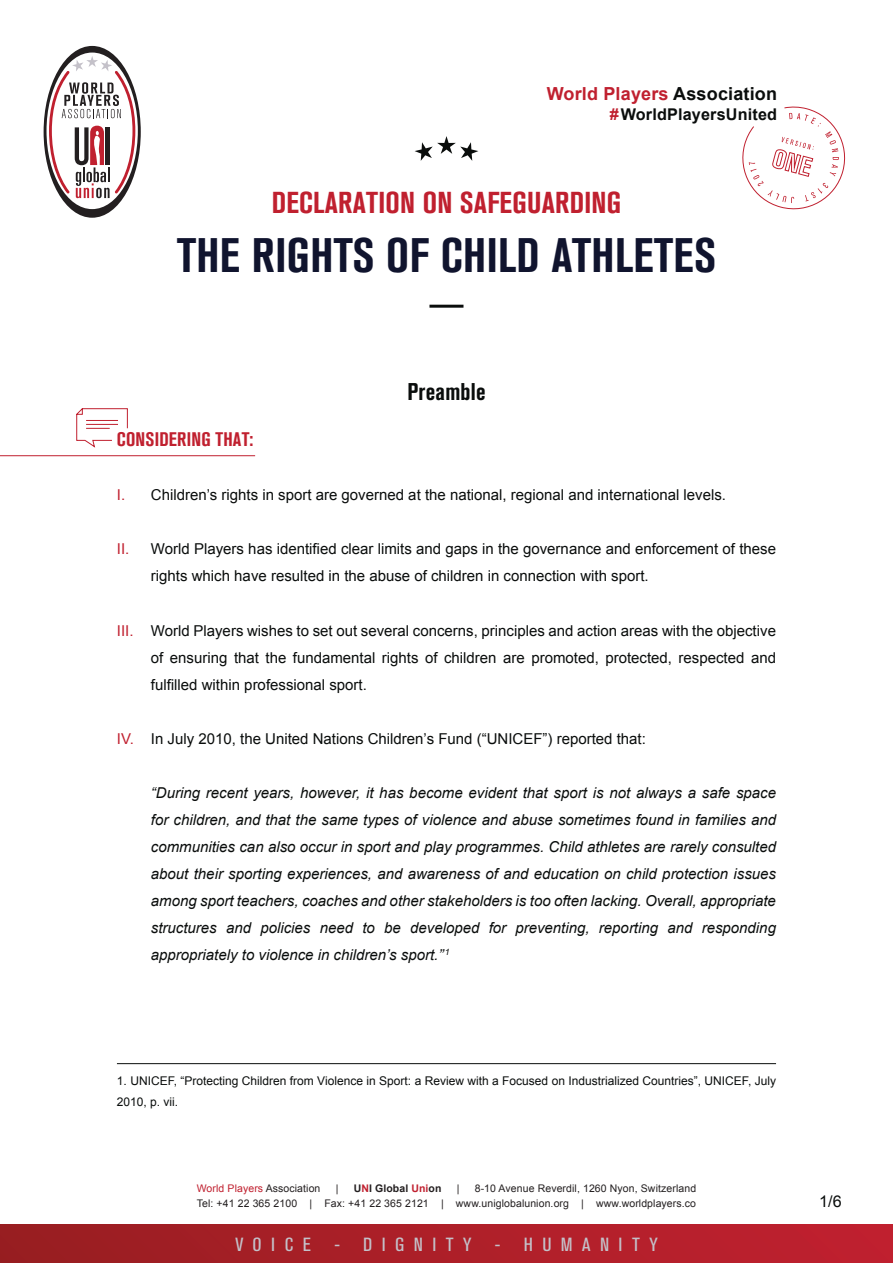
<style>
.page{position:relative;width:893px;height:1263px;background:#fff}
.page>*{position:absolute;margin:0;border:0;box-sizing:border-box;transform-origin:0 0}
.Heading_Large{font:700 condensed 48px "Akzidenz Grotesk BQ";letter-spacing:.01em;color:#10142e}
.Heading_Small{font:700 condensed 30px "Akzidenz Grotesk BQ";letter-spacing:.01em;color:#c0202f}
.Heading_Small-2{font:700 condensed 24px "Akzidenz Grotesk BQ";letter-spacing:.01em;color:#0a0d0c}
.Content_Heading{font:700 condensed 19.5px "Akzidenz Grotesk BQ";letter-spacing:.01em;color:#c0202f}
.t1{font:condensed 18.9px "Akzidenz Grotesk BQ";letter-spacing:.45em;color:#c4c1c9;scale:1.11 1}
.t2{font:700 18px "Arial";letter-spacing:.01em;color:#c0202f}
.t3{font:700 16.2px "Arial";letter-spacing:.01em;color:#0a0d0c}
.t4{font:16.2px "Arial";color:#0a0d0c}
.Content_Body_Indent1{font:italic 15px/27px "Arial";color:#0a0d0c;text-align:justify}
.Content_Body_Indent1-2{font:15px/27px "Arial";color:#0a0d0c}
.Footnote{font:12px/21px "Arial";color:#0a0d0c}
.t5{font:10.5px "Arial";letter-spacing:.01em;color:#231f20}
.t6{font:10.5px "Arial";letter-spacing:.01em;color:#c0202f}
.t7{font:700 10.5px "Arial";letter-spacing:.01em;color:#231f20}
.s1{color:#0a0d0c}
.s2{color:#c0202f}
.s3{color:#231f20}
</style>
<div class="page">
<hr style="left:0;top:455px;width:255px;height:1px;background:#c0202f">
<div style="left:0;top:1225px;width:893px;height:38px;background:linear-gradient(to right,#981e21,#c12030)"></div>
<svg style="left:44px;top:46px;width:97px;height:172px"></svg>
<svg style="left:415px;top:136px;width:63px;height:25px"></svg>
<hr style="left:429px;top:305px;width:34px;height:3px;background:#0a0d0c">
<hr style="left:117px;top:1063px;width:659px;height:1px;background:#0a0d0c">
<svg style="left:76px;top:408px;width:52px;height:39px"></svg>
<svg style="left:742px;top:106px;width:104px;height:104px"></svg>
<p class="t2" style="left:547px;top:82px;width:232px">World Players <span class="s1">Association</span></p>
<p class="t3" style="left:610px;top:103px;width:169px"><span class="s2">#</span>WorldPlayersUnited</p>
<p class="Heading_Small" style="left:272px;top:185px;width:351px">DECLARATION ON SAFEGUARDING</p>
<p class="Heading_Large" style="left:177px;top:228px;width:540px">THE RIGHTS OF CHILD ATHLETES</p>
<p class="Content_Heading" style="left:117px;top:429px;width:138px">CONSIDERING THAT:</p>
<p class="Heading_Small-2" style="left:407px;top:378px;width:80px">Preamble</p>
<p class="Content_Body_Indent1-2" style="left:117px;top:482px;width:611px"><span class="s2">I.</span> Children’s rights in sport are governed at the national, regional and international levels.</p>
<p class="Content_Body_Indent1-2" style="left:151px;top:536px;width:627px;text-indent:-34px"><span class="s2">II.</span> World Players has identified clear limits and gaps in the governance and enforcement of these rights which have resulted in the abuse of children in connection with sport.</p>
<p class="Content_Body_Indent1-2" style="left:151px;top:617px;width:627px;text-align:justify;text-indent:-34px"><span class="s2">III.</span> World Players wishes to set out several concerns, principles and action areas with the objective of ensuring that the fundamental rights of children are promoted, protected, respected and fulfilled within professional sport.</p>
<p class="Content_Body_Indent1-2" style="left:117px;top:725px;width:530px"><span class="s2">IV.</span> In July 2010, the United Nations Children’s Fund (“UNICEF”) reported that:</p>
<p class="Content_Body_Indent1" style="left:151px;top:779px;width:627px">“During recent years, however, it has become evident that sport is not always a safe space for children, and that the same types of violence and abuse sometimes found in families and communities can also occur in sport and play programmes. Child athletes are rarely consulted about their sporting experiences, and awareness of and education on child protection issues among sport teachers, coaches and other stakeholders is too often lacking. Overall, appropriate structures and policies need to be developed for preventing, reporting and responding appropriately to violence in children’s sport.” <sup>1</sup></p>
<p class="Footnote" style="left:117px;top:1070px;width:661px">1. UNICEF, “Protecting Children from Violence in Sport: a Review with a Focused on Industrialized Countries”, UNICEF, July<br>2010, p. vii.</p>
<p class="t6" style="left:197px;top:1181px;width:125px">World Players <span class="s3">Association</span></p>
<p class="t5" style="left:336px;top:1181px;width:4px">|</p>
<p class="t7" style="left:354px;top:1181px;width:89px">U<span class="s2">N</span>I Global <span class="s2">Uni</span>on</p>
<p class="t5" style="left:457px;top:1181px;width:4px">|</p>
<p class="t5" style="left:475px;top:1181px;width:223px">8-10 Avenue Reverdil, 1260 Nyon, Switzerland</p>
<p class="t5" style="left:197px;top:1196px;width:501px">Tel: +41 22 365 2100 | Fax: +41 22 365 2121 | www.uniglobalunion.org | www.worldplayers.co</p>
<p class="t1" style="left:235px;top:1233px;width:382px">VOICE - DIGNITY - HUMANITY</p>
<p class="t4" style="left:819px;top:1190px;width:24px">1/6</p>
</div>
